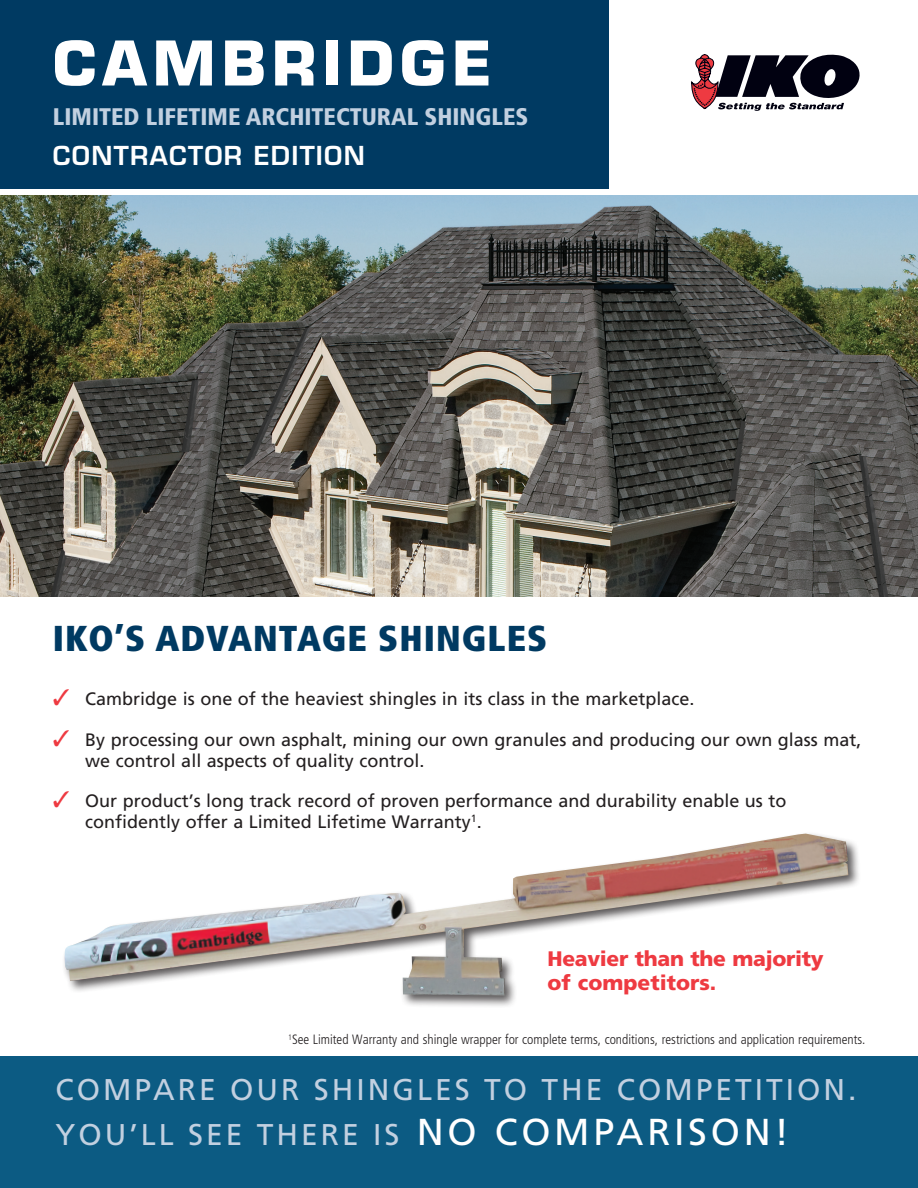
<style>
.page{position:relative;width:918px;height:1188px;background:#fff}
.page>*{position:absolute;margin:0;border:0;box-sizing:border-box;transform-origin:0 0}
.t1{font:700 60px "Eurostile LT Std";letter-spacing:.1em;color:#fff}
.t2{font:900 condensed 36px "Frutiger LT Std";letter-spacing:.03em;color:#003a62}
.t3{font:30px/45px "Frutiger LT Std";letter-spacing:.1em;color:#c2d0e0}
.t4{font:600 25.5px "Eurostile LT Std";letter-spacing:.05em;color:#fff}
.t5{font:900 condensed 24px "Frutiger LT Std";color:#c2d0e0}
.t6{font:900 21px/24px "Frutiger LT Std";letter-spacing:-.015em;color:#ee3a41}
.t7{font:18px/21px "Frutiger LT Std";color:#231f20}
.t8{font:300 condensed 13.5px "Frutiger LT Std";color:#231f20}
.s1{color:#ee3a41}
.s2{font-size:37.5px;color:#fff}
</style>
<div class="page">
<div style="left:0;top:1056px;width:918px;height:132px;background:#0c5b83"></div>
<img style="left:0;top:195px;width:918px;height:401px">
<div style="left:0;top:0;width:609px;height:189px;background:#003a62"></div>
<svg style="left:691px;top:54px;width:169px;height:57px"></svg>
<div style="left:62px;top:831px;width:800px;height:178px;background:#231f20;opacity:.75"></div>
<img style="left:65px;top:834px;width:783px;height:161px">
<p class="t1" style="left:53px;top:26px;width:441px">CAMBRIDGE</p>
<p class="t5" style="left:53px;top:102px;width:477px">LIMITED LIFETIME ARCHITECTURAL SHINGLES</p>
<p class="t4" style="left:53px;top:140px;width:313px">CONTRACTOR EDITION</p>
<p class="t2" style="left:53px;top:617px;width:496px">IKO’S ADVANTAGE SHINGLES</p>
<p class="t7" style="left:53px;top:689px;width:643px"><span class="s1">✓</span> Cambridge is one of the heaviest shingles in its class in the marketplace.</p>
<p class="t7" style="left:85px;top:729px;width:778px;text-indent:-32px"><span class="s1">✓</span> By processing our own asphalt, mining our own granules and producing our own glass mat, we control all aspects of quality control.</p>
<p class="t7" style="left:85px;top:791px;width:703px;text-indent:-32px"><span class="s1">✓</span> Our product’s long track record of proven performance and durability enable us to confidently offer a Limited Lifetime Warranty<sup>1</sup>.</p>
<p class="t6" style="left:548px;top:946px;width:278px">Heavier than the majority of competitors.</p>
<p class="t8" style="left:288px;top:1032px;width:579px"><sup>1</sup>See Limited Warranty and shingle wrapper for complete terms, conditions, restrictions and application requirements.</p>
<p class="t3" style="left:56px;top:1068px;width:803px">COMPARE OUR SHINGLES TO THE COMPETITION.<br>YOU’LL SEE THERE IS <span class="s2">NO COMPARISON!</span></p>
</div>
